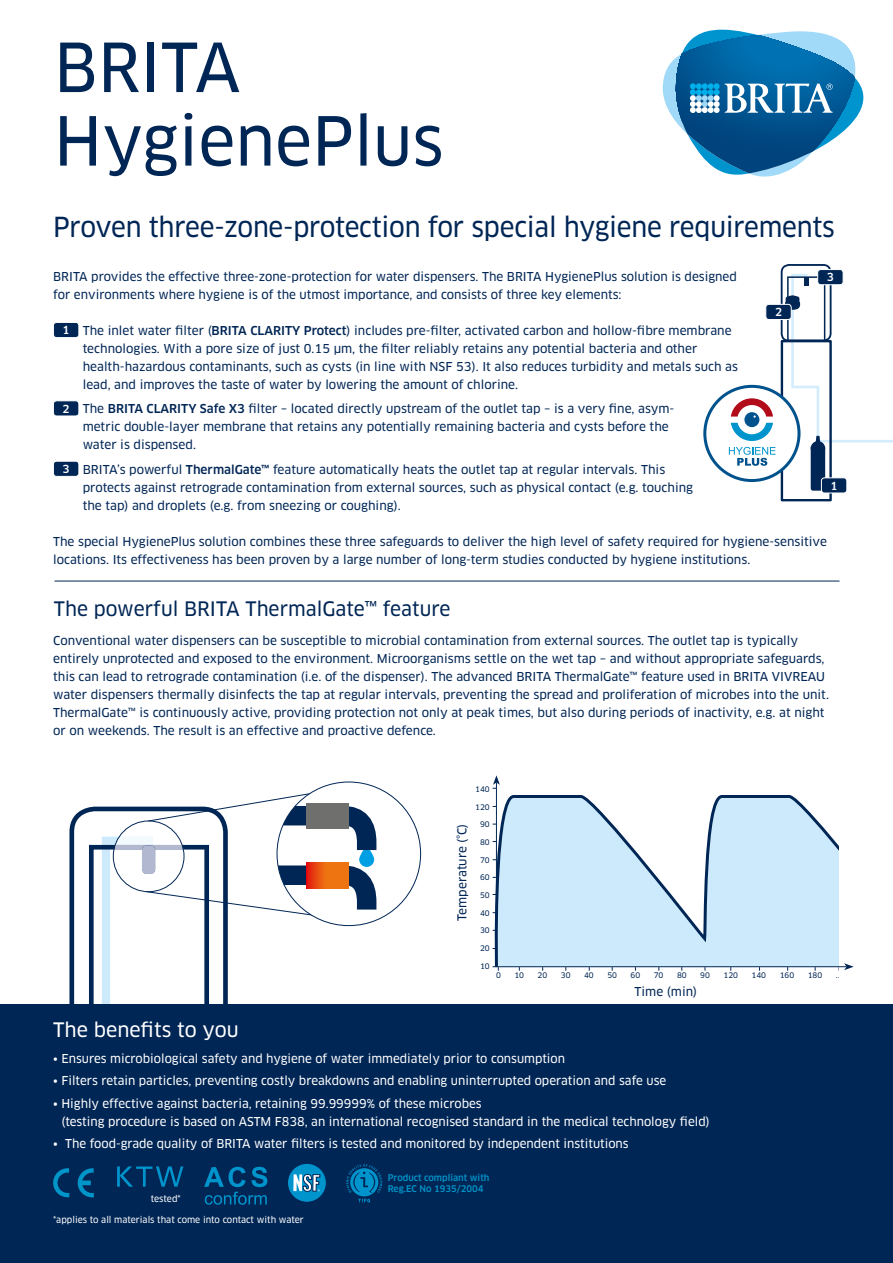
<style>
.page{position:relative;width:893px;height:1263px;background:#fff}
.page>*{position:absolute;margin:0;border:0;box-sizing:border-box;transform-origin:0 0}
.t1{font:66px/73.5px "Clan Pro News";color:#002655}
.t2{font:27px "Clan Pro News";letter-spacing:-.01em;color:#002655;scale:.95 1}
.t3{font:19.5px "Clan Pro News";color:#002655}
.t4{font:19.5px "Clan Pro News";color:#fff}
.t5{font:12px/18px "Clan Pro News";color:#002655}
.t6{font:12px/18px "Clan Pro News";color:#fff}
.t7{font:500 10.95px "Clan Pro";color:#fff}
.t8{font:9px "Clan Pro News";color:#fff}
.t9{font:500 9px/10.8px "Clan Pro";color:#0095ca}
.t10{font:7.5px "Clan Pro News";color:#002655}
.s1{font-family:"Clan Pro";font-weight:500;font-size:10.95px;color:#fff}
.s2{font-family:"Clan Pro";font-weight:500}
</style>
<div class="page">
<svg style="left:493px;top:793px;width:346px;height:177px"></svg>
<svg style="left:69px;top:787px;width:317px;height:217px"></svg>
<svg style="left:306px;top:863px;width:43px;height:25px"></svg>
<hr style="left:496px;top:782px;width:1px;height:185px;background:#002655">
<svg style="left:493px;top:775px;width:7px;height:14px"></svg>
<svg style="left:493px;top:966px;width:6px;height:5px"></svg>
<hr style="left:496px;top:966px;width:350px;height:1px;background:#002655">
<svg style="left:839px;top:963px;width:15px;height:7px"></svg>
<div style="left:0;top:1004px;width:893px;height:259px;background:#002655"></div>
<div style="left:53px;top:322px;width:26px;height:16px;background:#002655;border-radius:3px"></div>
<div style="left:53px;top:322px;width:26px;height:16px;border:1px solid #fff;border-radius:3px"></div>
<div style="left:53px;top:401px;width:26px;height:15px;background:#002655;border-radius:3px"></div>
<div style="left:53px;top:400px;width:26px;height:16px;border:1px solid #fff;border-radius:3px"></div>
<div style="left:53px;top:461px;width:26px;height:15px;background:#002655;border-radius:3px"></div>
<div style="left:53px;top:461px;width:26px;height:16px;border:1px solid #fff;border-radius:3px"></div>
<hr style="left:55px;top:581px;width:784px;height:1px;background:#002655">
<div style="left:781px;top:340px;width:51px;height:161px;border:2px solid #002655"></div>
<div style="left:811px;top:445px;width:14px;height:46px;background:#002655;border-radius:2px"></div>
<div style="left:821px;top:478px;width:26px;height:15px;background:#002655;border-radius:3px"></div>
<div style="left:821px;top:477px;width:26px;height:16px;border:1px solid #fff;border-radius:3px"></div>
<svg style="left:663px;top:30px;width:200px;height:147px"></svg>
<svg style="left:204px;top:1167px;width:63px;height:38px"></svg>
<svg style="left:117px;top:1166px;width:66px;height:21px"></svg>
<div style="left:287px;top:1163px;width:39px;height:39px;background:#0094cd;border-radius:50%"></div>
<div style="left:287px;top:1163px;width:39px;height:39px;border:1px solid #002655;border-radius:50%"></div>
<svg style="left:293px;top:1174px;width:27px;height:17px"></svg>
<svg style="left:346px;top:1164px;width:36px;height:39px"></svg>
<svg style="left:53px;top:1168px;width:16px;height:29px"></svg>
<svg style="left:78px;top:1168px;width:16px;height:29px"></svg>
<svg style="left:703px;top:264px;width:190px;height:218px"></svg>
<h1 class="t1" style="left:54px;top:31px;width:391px">BRITA<br>HygienePlus</h1>
<h2 class="t2" style="left:53px;top:211px;width:824px">Proven three-zone-protection for special hygiene requirements</h2>
<p class="t5" style="left:53px;top:267px;width:685px">BRITA provides the effective three-zone-protection for water dispensers. The BRITA HygienePlus solution is designed for environments where hygiene is of the utmost importance, and consists of three key elements:</p>
<p class="t5" style="left:83px;top:321px;width:657px;text-indent:-20px"><span class="s1">1</span> The inlet water filter (<span class="s2">BRITA CLARITY Protect</span>) includes pre-filter, activated carbon and hollow-fibre membrane technologies. With a pore size of just 0.15 µm, the filter reliably retains any potential bacteria and other health-hazardous contaminants, such as cysts (in line with NSF 53). It also reduces turbidity and metals such as lead, and improves the taste of water by lowering the amount of chlorine.</p>
<p class="t5" style="left:83px;top:400px;width:593px;text-indent:-20px"><span class="s1">2</span> The <span class="s2">BRITA CLARITY Safe X3</span> filter – located directly upstream of the outlet tap – is a very fine, asym&shy;metric double-layer membrane that retains any potentially remaining bacteria and cysts before the water is dispensed.</p>
<p class="t5" style="left:83px;top:460px;width:612px;text-indent:-20px"><span class="s1">3</span> BRITA’s powerful <span class="s2">ThermalGate™</span> feature automatically heats the outlet tap at regular intervals. This protects against retrograde contamination from external sources, such as physical contact (e.g. touching the tap) and droplets (e.g. from sneezing or coughing).</p>
<p class="t5" style="left:53px;top:532px;width:775px">The special HygienePlus solution combines these three safeguards to deliver the high level of safety required for hygiene-sensitive locations. Its effectiveness has been proven by a large number of long-term studies conducted by hygiene institutions.</p>
<p class="t7" style="left:827px;top:271px;width:9px">3</p>
<p class="t7" style="left:775px;top:306px;width:9px">2</p>
<p class="t7" style="left:831px;top:479px;width:9px">1</p>
<h3 class="t3" style="left:54px;top:597px;width:398px">The powerful BRITA ThermalGate™ feature</h3>
<p class="t5" style="left:53px;top:631px;width:777px">Conventional water dispensers can be susceptible to microbial contamination from external sources. The outlet tap is typically entirely unprotected and exposed to the environment. Microorganisms settle on the wet tap – and without appropriate safeguards, this can lead to retrograde contamination (i.e. of the dispenser). The advanced BRITA ThermalGate™ feature used in BRITA VIVREAU water dispensers thermally disinfects the tap at regular intervals, preventing the spread and proliferation of microbes into the unit.<br>ThermalGate™ is continuously active, providing protection not only at peak times, but also during periods of inactivity, e.g. at night or on weekends. The result is an effective and proactive defence.</p>
<h3 class="t4" style="left:53px;top:1018px;width:187px">The benefits to you</h3>
<p class="t5" style="left:453px;top:921px;width:99px;rotate:-90deg">Temperature (°C)</p>
<p class="t10" style="left:475px;top:785px;width:16px">140</p>
<p class="t10" style="left:475px;top:802px;width:16px">120</p>
<p class="t10" style="left:480px;top:820px;width:11px">90</p>
<p class="t10" style="left:480px;top:838px;width:11px">80</p>
<p class="t10" style="left:480px;top:855px;width:11px">70</p>
<p class="t10" style="left:480px;top:873px;width:11px">60</p>
<p class="t10" style="left:480px;top:891px;width:11px">50</p>
<p class="t10" style="left:480px;top:908px;width:11px">40</p>
<p class="t10" style="left:480px;top:926px;width:11px">30</p>
<p class="t10" style="left:480px;top:944px;width:11px">20</p>
<p class="t10" style="left:480px;top:962px;width:11px">10</p>
<p class="t10" style="left:496px;top:971px;width:6px">0</p>
<p class="t10" style="left:514px;top:971px;width:11px">10</p>
<p class="t10" style="left:538px;top:971px;width:11px">20</p>
<p class="t10" style="left:561px;top:971px;width:11px">30</p>
<p class="t10" style="left:584px;top:971px;width:11px">40</p>
<p class="t10" style="left:607px;top:971px;width:11px">50</p>
<p class="t10" style="left:631px;top:971px;width:11px">60</p>
<p class="t10" style="left:654px;top:971px;width:11px">70</p>
<p class="t10" style="left:677px;top:971px;width:11px">80</p>
<p class="t10" style="left:700px;top:971px;width:11px">90</p>
<p class="t10" style="left:723px;top:971px;width:16px">120</p>
<p class="t10" style="left:752px;top:971px;width:16px">140</p>
<p class="t10" style="left:780px;top:971px;width:16px">160</p>
<p class="t10" style="left:808px;top:971px;width:16px">180</p>
<p class="t10" style="left:836px;top:971px;width:7px">...</p>
<p class="t5" style="left:635px;top:982px;width:64px">Time (min)</p>
<p class="t6" style="left:53px;top:1050px;width:513px">• Ensures microbiological safety and hygiene of water immediately prior to consumption</p>
<p class="t6" style="left:53px;top:1072px;width:615px">• Filters retain particles, preventing costly breakdowns and enabling uninterrupted operation and safe use</p>
<p class="t6" style="left:61px;top:1094px;width:650px;text-indent:-8px">• Highly effective against bacteria, retaining 99.99999% of these microbes<br>(testing procedure is based on ASTM F838, an international recognised standard in the medical technology field)</p>
<p class="t6" style="left:53px;top:1134px;width:577px">• The food-grade quality of BRITA water filters is tested and monitored by independent institutions</p>
<p class="t8" style="left:151px;top:1193px;width:31px">tested*</p>
<p class="t8" style="left:53px;top:1214px;width:252px">*applies to all materials that come into contact with water</p>
<p class="t9" style="left:388px;top:1172px;width:103px">Product compliant with<br>Reg.EC No 1935/2004</p>
</div>
